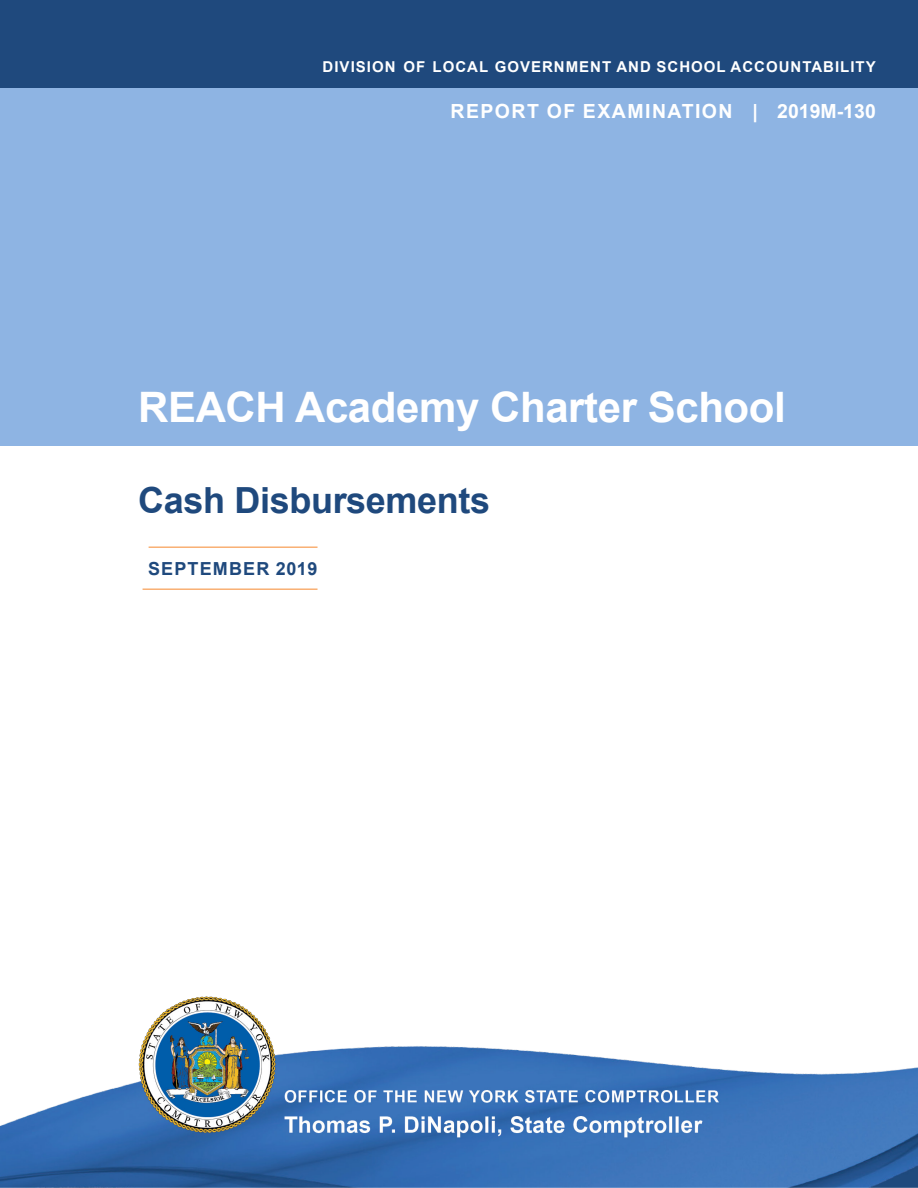
<style>
.page{position:relative;width:918px;height:1188px;background:#fff}
.page>*{position:absolute;margin:0;border:0;box-sizing:border-box;transform-origin:0 0}
.t1{font:700 42px "Arial";letter-spacing:-.01em;color:#fff}
.t2{font:700 36px "Arial";letter-spacing:-.01em;color:#1f497d}
.t3{font:700 19.5px "Arial";letter-spacing:.075em;color:#fff}
.Sidebar_Text{font:700 18px "Arial";letter-spacing:.065em;color:#1f497d}
.t4{font:700 15px "Arial";letter-spacing:.065em;color:#fff}
</style>
<div class="page">
<div style="left:0;top:0;width:918px;height:446px;background:#8eb4e3"></div>
<div style="left:0;top:0;width:918px;height:88px;background:#1f497d"></div>
<hr style="left:149px;top:546px;width:169px;height:2px;background:#f9b074">
<hr style="left:143px;top:588px;width:175px;height:2px;background:#f9b074">
<img style="left:0;top:996px;width:918px;height:192px">
<p class="t4" style="left:323px;top:56px;width:555px">DIVISION OF LOCAL GOVERNMENT AND SCHOOL ACCOUNTABILITY</p>
<p class="t3" style="left:451px;top:97px;width:427px">REPORT OF EXAMINATION | 2019M-130</p>
<p class="t1" style="left:138px;top:377px;width:649px">REACH Academy Charter School</p>
<p class="t2" style="left:138px;top:475px;width:353px">Cash Disbursements</p>
<p class="Sidebar_Text" style="left:148px;top:556px;width:171px">SEPTEMBER 2019</p>
</div>
